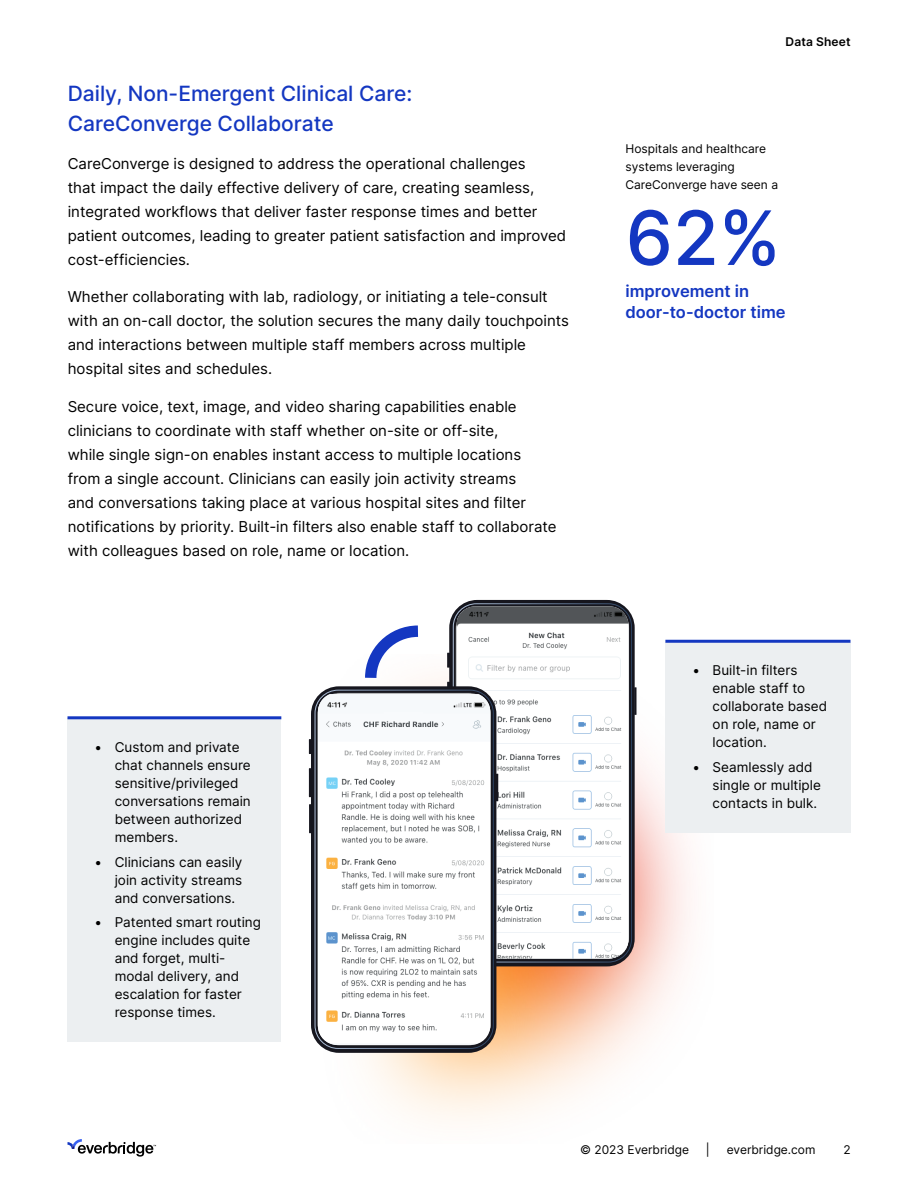
<style>
.page{position:relative;width:918px;height:1188px;background:#fff}
.page>*{position:absolute;margin:0;border:0;box-sizing:border-box;transform-origin:0 0}
.Callout_Big_Blue_Num{font:500 75px "Inter";color:#1437c1}
.Paragraph_Head_Blue{font:500 21px/30px "Inter";color:#1437c1}
.t1{font:600 16.5px/21px "Inter";color:#1437c1}
.Main_Body{font:15px/24px "Inter";color:#000}
.t2{font:13.5px/18px "Inter";color:#000}
.t3{font:12px/18px "Inter";color:#000}
.t4{font:600 12px "Inter";letter-spacing:.01em;color:#000}
</style>
<div class="page">
<svg style="left:68px;top:1139px;width:88px;height:18px"></svg>
<img style="left:366px;top:678px;width:347px;height:443px">
<svg style="left:635px;top:687px;width:2px;height:28px"></svg>
<svg style="left:447px;top:600px;width:188px;height:366px;background:#4a474d"></svg>
<div style="left:453px;top:603px;width:179px;height:359px;border:1px solid #fff;border-radius:23px"></div>
<img style="left:457px;top:606px;width:172px;height:353px">
<svg style="left:496px;top:774px;width:2px;height:27px"></svg>
<svg style="left:309px;top:686px;width:187px;height:367px"></svg>
<div style="left:315px;top:690px;width:179px;height:359px;border:1px solid #fff;border-radius:23px"></div>
<img style="left:318px;top:694px;width:172px;height:351px">
<svg style="left:359px;top:625px;width:70px;height:64px"></svg>
<div style="left:68px;top:718px;width:213px;height:324px;background:#eceff1"></div>
<hr style="left:68px;top:716px;width:213px;height:3px;background:#1437c1">
<div style="left:665px;top:642px;width:185px;height:190px;background:#eceff1"></div>
<hr style="left:665px;top:640px;width:185px;height:3px;background:#1437c1">
<p class="Paragraph_Head_Blue" style="left:68px;top:78px;width:346px">Daily, Non-Emergent Clinical Care:<br>CareConverge Collaborate</p>
<p class="Main_Body" style="left:68px;top:151px;width:500px">CareConverge is designed to address the operational challenges<br>that impact the daily effective delivery of care, creating seamless, integrated workflows that deliver faster response times and better patient outcomes, leading to greater patient satisfaction and improved cost-efficiencies.</p>
<p class="Main_Body" style="left:68px;top:285px;width:503px">Whether collaborating with lab, radiology, or initiating a tele-consult with an on-call doctor, the solution secures the many daily touchpoints and interactions between multiple staff members across multiple hospital sites and schedules.</p>
<p class="Main_Body" style="left:68px;top:394px;width:490px">Secure voice, text, image, and video sharing capabilities enable clinicians to coordinate with staff whether on-site or off-site,<br>while single sign-on enables instant access to multiple locations from a single account. Clinicians can easily join activity streams<br>and conversations taking place at various hospital sites and filter notifications by priority. Built-in filters also enable staff to collaborate with colleagues based on role, name or location.</p>
<p class="t2" style="left:115px;top:738px;width:138px;text-indent:-20px">• Custom and private chat channels ensure sensitive/privileged conversations remain between authorized members.</p>
<p class="t2" style="left:115px;top:852px;width:129px;text-align:justify;text-indent:-20px">• Clinicians can easily join activity streams and conversations.</p>
<p class="t2" style="left:115px;top:913px;width:148px;text-indent:-20px">• Patented smart routing engine includes quite and forget, multi&shy;modal delivery, and escalation for faster response times.</p>
<p class="t4" style="left:786px;top:33px;width:67px">Data Sheet</p>
<p class="t3" style="left:626px;top:139px;width:154px">Hospitals and healthcare systems leveraging<br>CareConverge have seen a</p>
<p class="Callout_Big_Blue_Num" style="left:626px;top:183px;width:157px">62%</p>
<p class="t1" style="left:626px;top:280px;width:162px">improvement in door-to-doctor time</p>
<p class="t2" style="left:713px;top:661px;width:116px;text-indent:-20px">• Built-in filters enable staff to collaborate based on role, name or location.</p>
<p class="t2" style="left:713px;top:758px;width:110px;text-indent:-20px">• Seamlessly add single or multiple contacts in bulk.</p>
<p class="t3" style="left:580px;top:1140px;width:110px">© 2023 Everbridge</p>
<p class="t3" style="left:706px;top:1140px;width:5px">|</p>
<p class="t3" style="left:727px;top:1140px;width:90px">everbridge.com</p>
<p class="t3" style="left:843px;top:1140px;width:9px">2</p>
</div>
